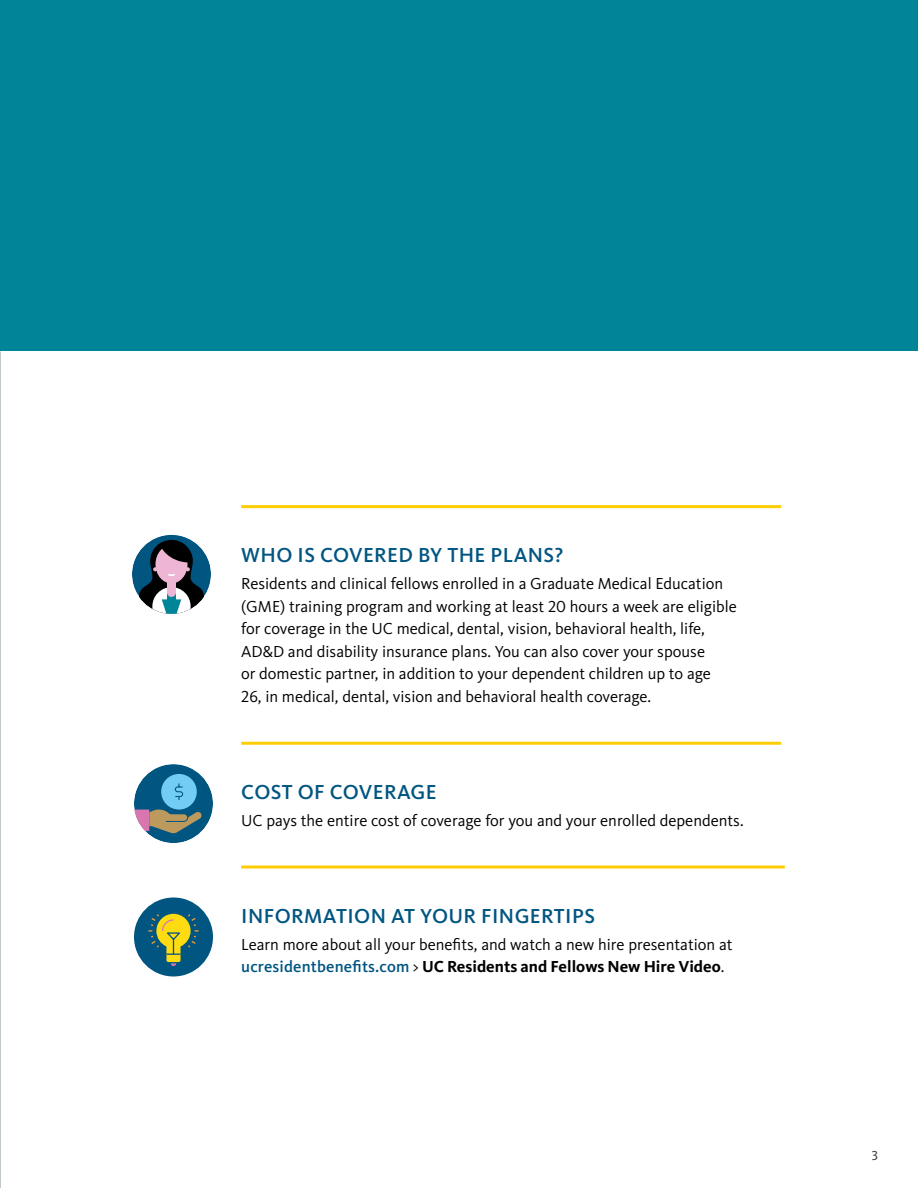
<style>
.page{position:relative;width:918px;height:1188px;background:#fff}
.page>*{position:absolute;margin:0;border:0;box-sizing:border-box;transform-origin:0 0}
.h3_rule_above{font:500 21px "Kievit Pro";letter-spacing:.02em;color:#005581}
.Body{font:16.5px/22.5px "Kievit Pro";color:#000}
.t1{font:13.5px "Kievit Pro";color:#414042}
.s1{font-weight:500;color:#005581}
.s2{font-weight:700}
</style>
<div class="page">
<div style="left:0;top:0;width:918px;height:351px;background:#008598"></div>
<div style="left:134px;top:764px;width:79px;height:79px;background:#005581;border-radius:50%"></div>
<svg style="left:134px;top:810px;width:68px;height:24px"></svg>
<div style="left:161px;top:774px;width:36px;height:36px;background:#72cdf4;border-radius:50%"></div>
<svg style="left:174px;top:783px;width:10px;height:17px"></svg>
<div style="left:134px;top:898px;width:79px;height:78px;background:#005581;border-radius:50%"></div>
<svg style="left:147px;top:913px;width:53px;height:54px"></svg>
<hr style="left:241px;top:866px;width:544px;height:2px;background:#ffcd03">
<hr style="left:241px;top:742px;width:540px;height:3px;background:#ffcd03">
<div style="left:132px;top:535px;width:79px;height:79px;background:#005581;border-radius:50%"></div>
<svg style="left:139px;top:540px;width:65px;height:74px"></svg>
<hr style="left:241px;top:505px;width:540px;height:3px;background:#ffcd03">
<p class="h3_rule_above" style="left:241px;top:543px;width:323px">WHO IS COVERED BY THE PLANS?</p>
<p class="Body" style="left:241px;top:572px;width:497px">Residents and clinical fellows enrolled in a Graduate Medical Education (GME) training program and working at least 20 hours a week are eligible for coverage in the UC medical, dental, vision, behavioral health, life, AD&amp;D and disability insurance plans. You can also cover your spouse<br>or domestic partner, in addition to your dependent children up to age<br>26, in medical, dental, vision and behavioral health coverage.</p>
<p class="h3_rule_above" style="left:241px;top:779px;width:197px">COST OF COVERAGE</p>
<p class="Body" style="left:241px;top:809px;width:504px">UC pays the entire cost of coverage for you and your enrolled dependents.</p>
<p class="h3_rule_above" style="left:241px;top:903px;width:355px">INFORMATION AT YOUR FINGERTIPS</p>
<p class="Body" style="left:241px;top:933px;width:493px">Learn more about all your benefits, and watch a new hire presentation at <span class="s1">ucresidentbenefits.com</span> &gt; <span class="s2">UC Residents and Fellows New Hire Video</span>.</p>
<p class="t1" style="left:872px;top:1148px;width:8px">3</p>
</div>
